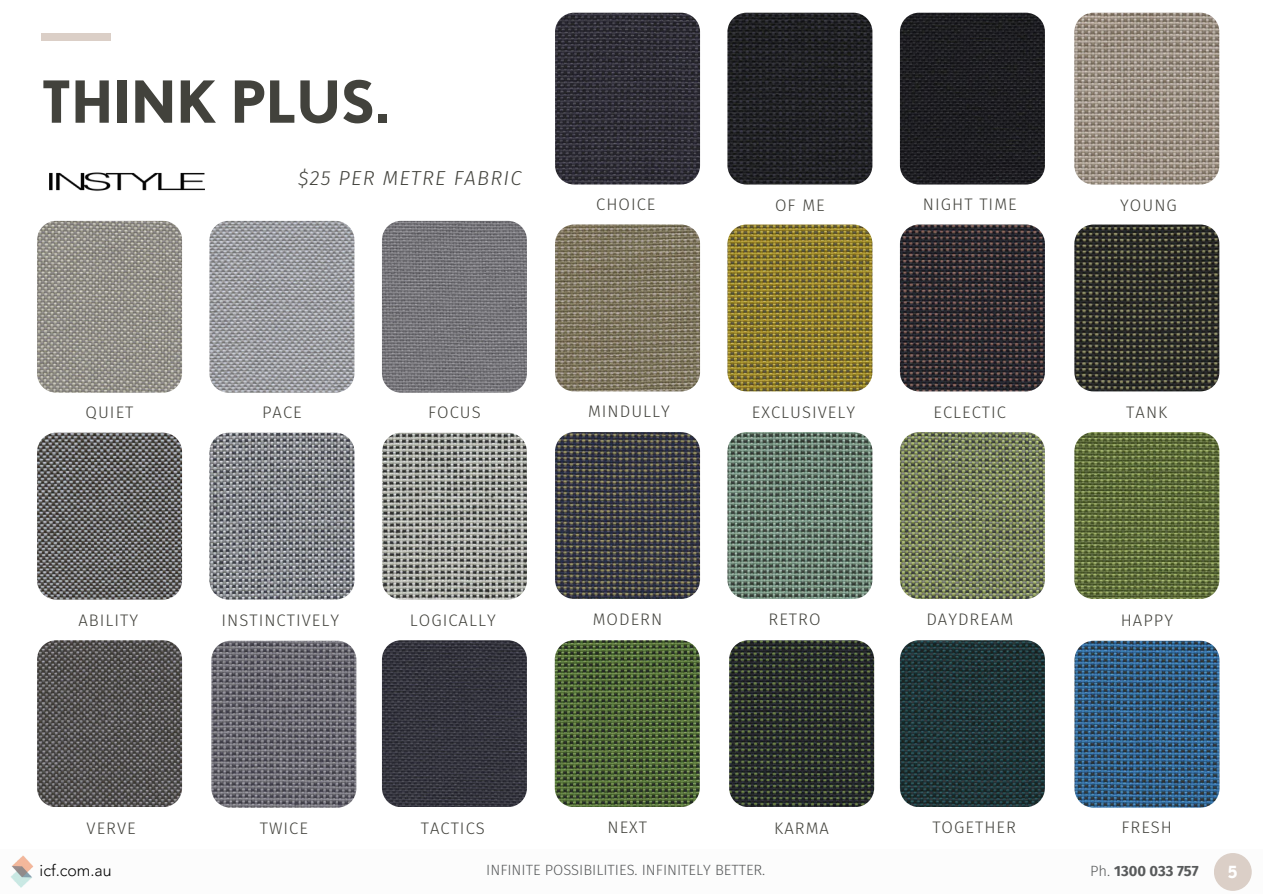
<style>
.page{position:relative;width:1263px;height:894px;background:#fff}
.page>*{position:absolute;margin:0;border:0;box-sizing:border-box;transform-origin:0 0}
.t1{font:700 57.9px "Nobel";color:#42423c}
.t2{font:italic 300 20.25px "Fira Sans";letter-spacing:.06em;color:#42423c}
.t3{font:300 16.65px "Fira Sans";letter-spacing:.06em;color:#42423c}
.t4{font:700 16.65px "Nobel";color:#fff}
.t5{font:300 15.9px "Avenir LT Pro";color:#000}
.t6{font:300 14.7px "Fira Sans";color:#585a5b}
.t7{font:700 14.7px "Fira Sans";color:#585a5b}
.s1{font-weight:300}
</style>
<div class="page">
<div style="left:41px;top:34px;width:70px;height:7px;background:#dbcfc7"></div>
<img style="left:382px;top:221px;width:145px;height:171px;border-radius:19px">
<img style="left:382px;top:432px;width:145px;height:167px">
<img style="left:382px;top:640px;width:145px;height:166px">
<img style="left:209px;top:221px;width:145px;height:171px;border-radius:19px">
<img style="left:209px;top:432px;width:145px;height:167px">
<img style="left:211px;top:640px;width:145px;height:167px">
<img style="left:37px;top:221px;width:145px;height:171px;border-radius:19px">
<img style="left:37px;top:432px;width:145px;height:167px">
<img style="left:37px;top:640px;width:145px;height:166px">
<img style="left:900px;top:13px;width:145px;height:171px;border-radius:19px">
<img style="left:900px;top:224px;width:145px;height:167px">
<img style="left:900px;top:432px;width:145px;height:166px">
<img style="left:727px;top:13px;width:145px;height:171px;border-radius:19px">
<img style="left:727px;top:224px;width:145px;height:167px">
<img style="left:727px;top:432px;width:145px;height:166px">
<img style="left:555px;top:13px;width:145px;height:171px;border-radius:19px">
<img style="left:555px;top:224px;width:145px;height:167px">
<img style="left:555px;top:432px;width:145px;height:166px">
<img style="left:900px;top:640px;width:145px;height:166px">
<img style="left:729px;top:640px;width:145px;height:166px">
<img style="left:555px;top:640px;width:145px;height:166px">
<img style="left:1074px;top:13px;width:145px;height:171px;border-radius:19px">
<img style="left:1074px;top:224px;width:145px;height:167px">
<img style="left:1074px;top:432px;width:145px;height:166px">
<img style="left:1074px;top:640px;width:145px;height:167px">
<img style="left:11px;top:855px;width:23px;height:33px">
<div style="left:1214px;top:852px;width:38px;height:38px;background:#dbcfc7;border-radius:50%"></div>
<img style="left:49px;top:172px;width:155px;height:19px">
<p class="t1" style="left:41px;top:67px;width:350px">THINK PLUS.</p>
<p class="t2" style="left:298px;top:165px;width:225px">$25 PER METRE FABRIC</p>
<p class="t3" style="left:596px;top:195px;width:61px">CHOICE</p>
<h3 class="t3" style="left:775px;top:195px;width:51px">OF ME</h3>
<h3 class="t3" style="left:923px;top:195px;width:95px">NIGHT TIME</h3>
<h4 class="t3" style="left:1120px;top:195px;width:58px">YOUNG</h4>
<p class="t3" style="left:86px;top:402px;width:49px">QUIET</p>
<p class="t3" style="left:262px;top:402px;width:41px">PACE</p>
<p class="t3" style="left:428px;top:402px;width:54px">FOCUS</p>
<p class="t3" style="left:588px;top:401px;width:83px">MINDULLY</p>
<p class="t3" style="left:752px;top:402px;width:105px">EXCLUSIVELY</p>
<h3 class="t3" style="left:933px;top:402px;width:74px">ECLECTIC</h3>
<h3 class="t3" style="left:1126px;top:402px;width:43px">TANK</h3>
<h3 class="t3" style="left:78px;top:609px;width:61px">ABILITY</h3>
<h3 class="t3" style="left:221px;top:609px;width:119px">INSTINCTIVELY</h3>
<h3 class="t3" style="left:410px;top:609px;width:87px">LOGICALLY</h3>
<h3 class="t3" style="left:593px;top:609px;width:71px">MODERN</h3>
<h3 class="t3" style="left:768px;top:609px;width:54px">RETRO</h3>
<h3 class="t3" style="left:926px;top:609px;width:88px">DAYDREAM</h3>
<h3 class="t3" style="left:1121px;top:609px;width:54px">HAPPY</h3>
<h3 class="t3" style="left:87px;top:817px;width:51px">VERVE</h3>
<p class="t3" style="left:260px;top:817px;width:50px">TWICE</p>
<p class="t3" style="left:421px;top:817px;width:66px">TACTICS</p>
<p class="t3" style="left:607px;top:817px;width:41px">NEXT</p>
<p class="t3" style="left:774px;top:817px;width:56px">KARMA</p>
<p class="t3" style="left:932px;top:817px;width:85px">TOGETHER</p>
<p class="t3" style="left:1121px;top:817px;width:52px">FRESH</p>
<h3 class="t5" style="left:40px;top:863px;width:74px">icf.com.au</h3>
<h3 class="t6" style="left:486px;top:861px;width:281px">INFINITE POSSIBILITIES. INFINITELY BETTER.</h3>
<h3 class="t4" style="left:1228px;top:862px;width:11px">5</h3>
<h5 class="t7" style="left:1090px;top:862px;width:110px"><span class="s1">Ph.</span> 1300 033 757</h5>
</div>
